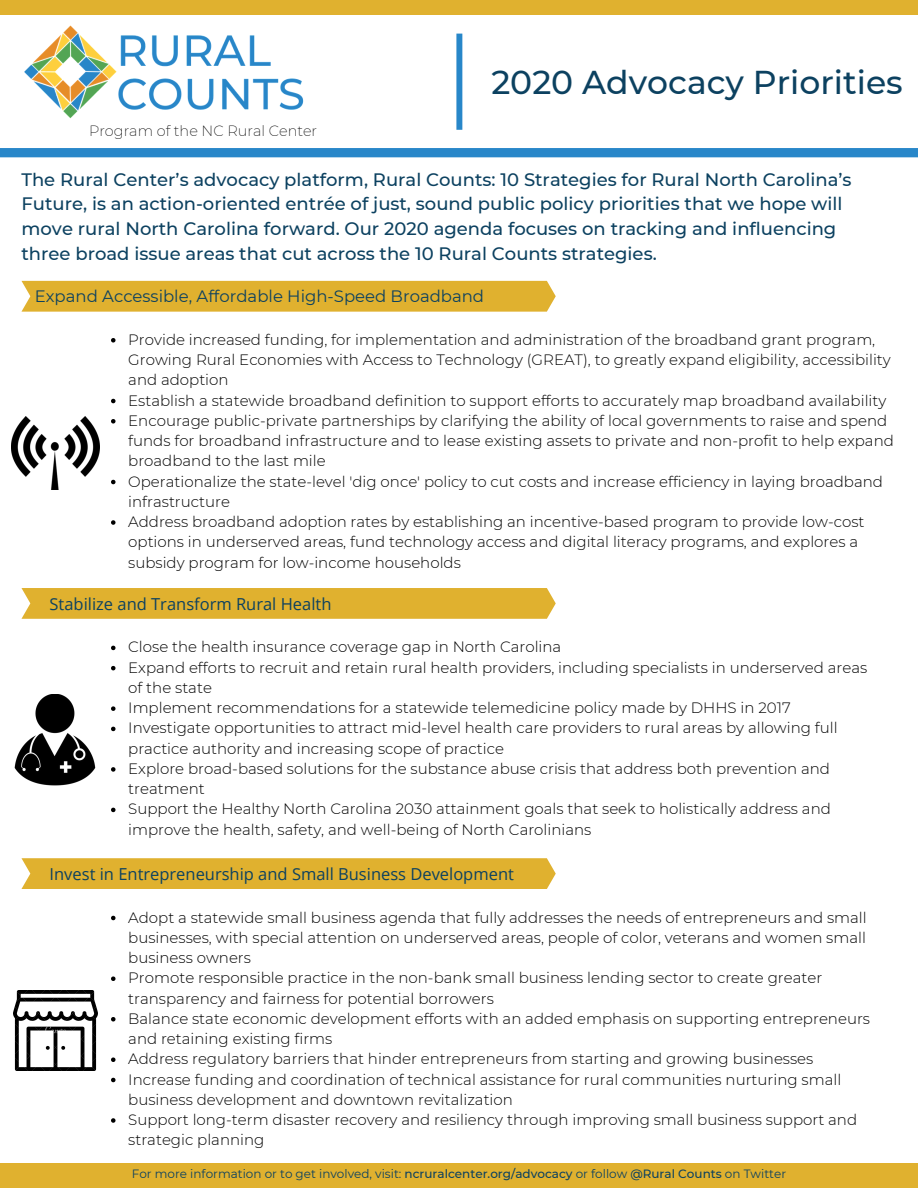
<style>
.page{position:relative;width:918px;height:1188px;background:#fff}
.page>*{position:absolute;margin:0;border:0;box-sizing:border-box;transform-origin:0 0}
.t1{font:500 33px "Montserrat";color:#0c4160}
.t2{font:500 18px/24.8px "Montserrat";color:#0c4160}
.t3{font:16.5px "Open Sans";color:#0c4160}
.t4{font:16.5px "Montserrat";color:#0c4160}
.t5{font:300 15px/20.2px "Montserrat";color:#000}
.t6{font:200 14.55px "Montserrat";color:#000}
.t7{font:12px "Montserrat";color:#0c4160}
.s1{font-weight:500}
</style>
<div class="page">
<div style="left:0;top:1163px;width:918px;height:25px;background:#e0b12f"></div>
<div style="left:0;top:0;width:918px;height:15px;background:#e0b12f"></div>
<img style="left:24px;top:25px;width:280px;height:94px">
<div style="left:0;top:148px;width:918px;height:9px;background:#2887c9"></div>
<svg style="left:456px;top:34px;width:6px;height:96px"></svg>
<img style="left:11px;top:416px;width:88px;height:74px">
<div style="left:21px;top:281px;width:535px;height:31px;background:#e0b12f"></div>
<img style="left:14px;top:694px;width:82px;height:91px">
<svg style="left:111px;top:916px;width:5px;height:4px"></svg>
<svg style="left:111px;top:976px;width:5px;height:5px"></svg>
<svg style="left:111px;top:1017px;width:5px;height:5px"></svg>
<svg style="left:111px;top:1058px;width:5px;height:4px"></svg>
<svg style="left:111px;top:1078px;width:5px;height:4px"></svg>
<svg style="left:111px;top:1118px;width:5px;height:5px"></svg>
<svg style="left:111px;top:338px;width:5px;height:5px"></svg>
<svg style="left:111px;top:399px;width:5px;height:4px"></svg>
<svg style="left:111px;top:419px;width:5px;height:5px"></svg>
<svg style="left:111px;top:480px;width:5px;height:4px"></svg>
<svg style="left:111px;top:520px;width:5px;height:5px"></svg>
<svg style="left:111px;top:646px;width:5px;height:4px"></svg>
<svg style="left:111px;top:666px;width:5px;height:4px"></svg>
<svg style="left:111px;top:706px;width:5px;height:5px"></svg>
<svg style="left:111px;top:727px;width:5px;height:4px"></svg>
<svg style="left:111px;top:767px;width:5px;height:5px"></svg>
<svg style="left:111px;top:808px;width:5px;height:4px"></svg>
<img style="left:13px;top:991px;width:84px;height:80px">
<div style="left:21px;top:588px;width:535px;height:31px;background:#e0b12f"></div>
<div style="left:21px;top:858px;width:535px;height:31px;background:#e0b12f"></div>
<p class="t6" style="left:89px;top:122px;width:230px">Program of the NC Rural Center</p>
<h1 class="t1" style="left:491px;top:62px;width:413px">2020 Advocacy Priorities</h1>
<p class="t2" style="left:22px;top:167px;width:832px">The Rural Center’s advocacy platform, Rural Counts: 10 Strategies for Rural North Carolina’s Future, is an action-oriented entrée of just, sound public policy priorities that we hope will move rural North Carolina forward. Our 2020 agenda focuses on tracking and influencing three broad issue areas that cut across the 10 Rural Counts strategies.</p>
<p class="t4" style="left:35px;top:286px;width:451px">Expand Accessible, Affordable High-Speed Broadband</p>
<p class="t5" style="left:128px;top:329px;width:767px">Provide increased funding, for implementation and administration of the broadband grant program, Growing Rural Economies with Access to Technology (GREAT), to greatly expand eligibility, accessibility and adoption<br>Establish a statewide broadband definition to support efforts to accurately map broadband availability Encourage public-private partnerships by clarifying the ability of local governments to raise and spend funds for broadband infrastructure and to lease existing assets to private and non-profit to help expand broadband to the last mile<br>Operationalize the state-level 'dig once' policy to cut costs and increase efficiency in laying broadband infrastructure<br>Address broadband adoption rates by establishing an incentive-based program to provide low-cost options in underserved areas, fund technology access and digital literacy programs, and explores a subsidy program for low-income households</p>
<p class="t3" style="left:50px;top:593px;width:283px">Stabilize and Transform Rural Health</p>
<p class="t5" style="left:128px;top:637px;width:741px">Close the health insurance coverage gap in North Carolina<br>Expand efforts to recruit and retain rural health providers, including specialists in underserved areas of the state<br>Implement recommendations for a statewide telemedicine policy made by DHHS in 2017<br>Investigate opportunities to attract mid-level health care providers to rural areas by allowing full practice authority and increasing scope of practice<br>Explore broad-based solutions for the substance abuse crisis that address both prevention and treatment<br>Support the Healthy North Carolina 2030 attainment goals that seek to holistically address and improve the health, safety, and well-being of North Carolinians</p>
<p class="t3" style="left:50px;top:863px;width:466px">Invest in Entrepreneurship and Small Business Development</p>
<p class="t5" style="left:128px;top:907px;width:743px">Adopt a statewide small business agenda that fully addresses the needs of entrepreneurs and small businesses, with special attention on underserved areas, people of color, veterans and women small business owners<br>Promote responsible practice in the non-bank small business lending sector to create greater transparency and fairness for potential borrowers<br>Balance state economic development efforts with an added emphasis on supporting entrepreneurs and retaining existing firms<br>Address regulatory barriers that hinder entrepreneurs from starting and growing businesses Increase funding and coordination of technical assistance for rural communities nurturing small business development and downtown revitalization<br>Support long-term disaster recovery and resiliency through improving small business support and strategic planning</p>
<p class="t7" style="left:132px;top:1166px;width:656px">For more information or to get involved, visit: <span class="s1">ncruralcenter.org/advocacy</span> or follow <span class="s1">@Rural Counts</span> on Twitter</p>
</div>
